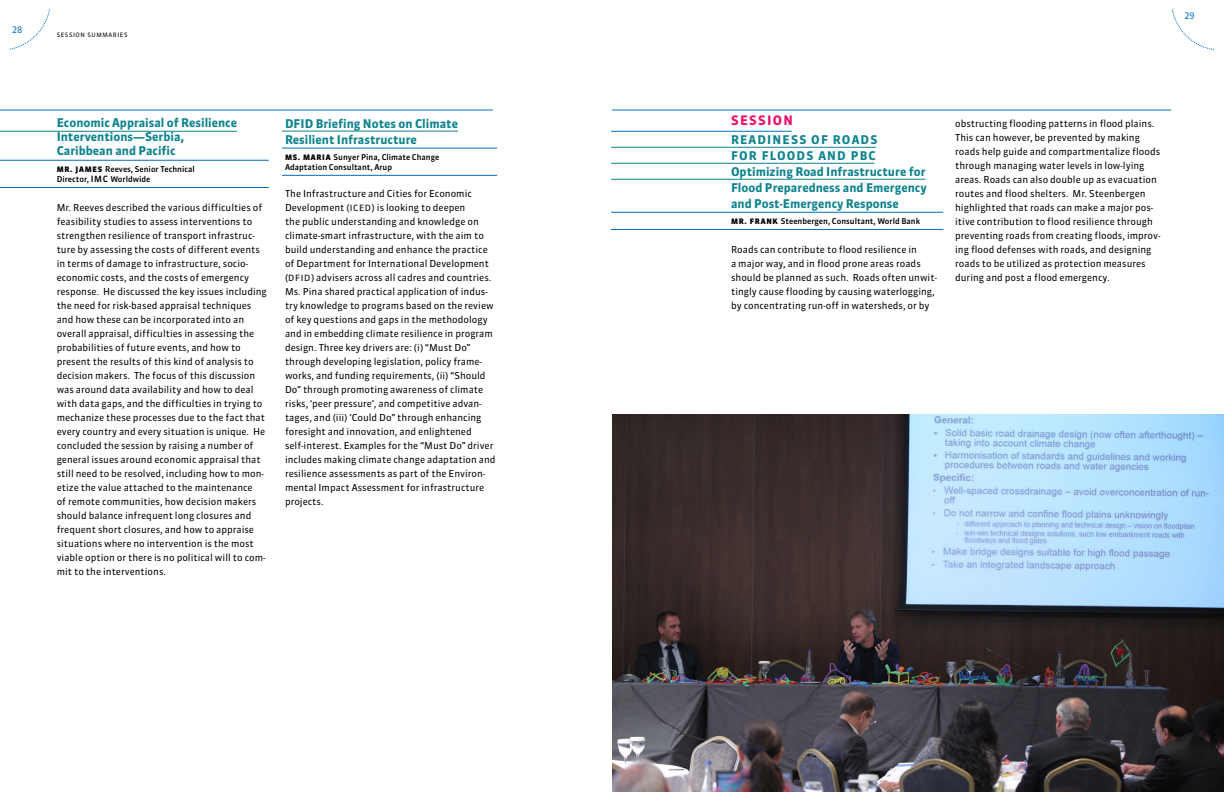
<style>
.page{position:relative;width:1224px;height:792px;background:#fff}
.page>*{position:absolute;margin:0;border:0;box-sizing:border-box;transform-origin:0 0}
.T1_grande_salto_SESS{font:700 13px "Sanuk LF";letter-spacing:.1em;color:#ed1066}
.T1_no_salto{font:700 12px/16px "Sanuk LF";color:#0f838e;text-align:justify}
.T1_grande_salto{font:700 12px/14px "Sanuk LF";color:#0f838e}
.T1_salto_columna{font:700 12px/16px "Sanuk LF";color:#0f838e}
.T1_no_salto-2{font:700 12px "Sanuk LF";letter-spacing:.1em;color:#0f838e}
.Body{font:9.6px/14px "Sanuk LF";color:#000}
.t1{font:9px "Sanuk LF";color:#0070c0}
.conferenc_doble_líne{font:500 8px/10px "Sanuk TF";color:#000}
.cabecita_par{font:6px "Sanuk LF";letter-spacing:.1em;color:#000}
.s1{font-weight:900;font-size:7.5px}
.s2{font-size:8.6px}
</style>
<div class="page">
<hr style="left:0;top:110px;width:493px;height:1px;background:#0070c0">
<hr style="left:612px;top:110px;width:559px;height:1px;background:#0070c0">
<svg style="left:9px;top:9px;width:41px;height:41px"></svg>
<svg style="left:1171px;top:9px;width:44px;height:41px"></svg>
<hr style="left:611px;top:131px;width:181px;height:1px;background:#0070c0">
<hr style="left:611px;top:147px;width:265px;height:1px;background:#0f838e">
<hr style="left:611px;top:163px;width:264px;height:1px;background:#0f838e">
<hr style="left:611px;top:179px;width:315px;height:1px;background:#0f838e">
<hr style="left:611px;top:212px;width:332px;height:1px;background:#0070c0">
<hr style="left:611px;top:229px;width:332px;height:1px;background:#0070c0">
<img style="left:612px;top:414px;width:612px;height:378px">
<hr style="left:165px;top:131px;width:293px;height:1px;background:#0f838e">
<hr style="left:165px;top:148px;width:332px;height:1px;background:#0070c0">
<hr style="left:165px;top:175px;width:332px;height:1px;background:#0070c0">
<div style="left:130px;top:113px;width:152px;height:161px;background:#fff"></div>
<hr style="left:0;top:131px;width:237px;height:1px;background:#0f838e">
<hr style="left:0;top:160px;width:269px;height:1px;background:#0070c0">
<hr style="left:0;top:187px;width:269px;height:1px;background:#0070c0">
<p class="t1" style="left:12px;top:24px;width:12px">28</p>
<p class="cabecita_par" style="left:57px;top:31px;width:72px">SESSION SUMMARIES</p>
<p class="T1_grande_salto" style="left:57px;top:116px;width:182px">Economic Appraisal of Resilience<br>Interventions—Serbia,<br>Caribbean and Pacific</p>
<p class="conferenc_doble_líne" style="left:57px;top:164px;width:140px"><span class="s1">MR. JAMES</span> Reeves, Senior Technical<br>Director, <span class="s2">IMC</span> Worldwide</p>
<p class="Body" style="left:57px;top:201px;width:212px">Mr. Reeves described the various difficulties of feasibility studies to assess interventions to strengthen resilience of transport infrastruc&shy;ture by assessing the costs of different events in terms of damage to infrastructure, socio&shy;economic costs, and the costs of emergency response. He discussed the key issues including the need for risk-based appraisal techniques and how these can be incorporated into an overall appraisal, difficulties in assessing the probabilities of future events, and how to present the results of this kind of analysis to decision makers. The focus of this discussion was around data availability and how to deal with data gaps, and the difficulties in trying to mechanize these processes due to the fact that every country and every situation is unique. He concluded the session by raising a number of general issues around economic appraisal that still need to be resolved, including how to mon&shy;etize the value attached to the maintenance<br>of remote communities, how decision makers should balance infrequent long closures and frequent short closures, and how to appraise situations where no intervention is the most viable option or there is no political will to com&shy;mit to the interventions.</p>
<p class="T1_salto_columna" style="left:285px;top:115px;width:175px">DFID Briefing Notes on Climate<br>Resilient Infrastructure</p>
<p class="conferenc_doble_líne" style="left:285px;top:152px;width:156px"><span class="s1">MS. MARIA</span> Sunyer Pina, Climate Change<br>Adaptation Consultant, Arup</p>
<p class="Body" style="left:285px;top:187px;width:212px">The Infrastructure and Cities for Economic Development (<span class="s2">ICED</span>) is looking to deepen<br>the public understanding and knowledge on climate-smart infrastructure, with the aim to build understanding and enhance the practice of Department for International Development (<span class="s2">DFID</span>) advisers across all cadres and countries.<br>Ms. Pina shared practical application of indus&shy;try knowledge to programs based on the review of key questions and gaps in the methodology and in embedding climate resilience in program design. Three key drivers are: (i) “Must Do” through developing legislation, policy frame&shy;works, and funding requirements, (ii) “Should Do” through promoting awareness of climate risks, ‘peer pressure’, and competitive advan&shy;tages, and (iii) ’Could Do” through enhancing foresight and innovation, and enlightened self-interest. Examples for the “Must Do” driver includes making climate change adaptation and resilience assessments as part of the Environ&shy;mental Impact Assessment for infrastructure projects.</p>
<p class="t1" style="left:1184px;top:10px;width:12px">29</p>
<p class="T1_grande_salto_SESS" style="left:731px;top:112px;width:64px">SESSION</p>
<p class="T1_no_salto-2" style="left:731px;top:132px;width:148px">READINESS OF ROADS</p>
<p class="T1_no_salto-2" style="left:731px;top:148px;width:146px">FOR FLOODS AND PBC</p>
<p class="T1_no_salto" style="left:731px;top:164px;width:197px">Optimizing Road Infrastructure for Flood Preparedness and Emergency and Post-Emergency Response</p>
<p class="conferenc_doble_líne" style="left:731px;top:216px;width:191px"><span class="s1">MR. FRANK</span> Steenbergen, Consultant, World Bank</p>
<p class="Body" style="left:731px;top:243px;width:208px">Roads can contribute to flood resilience in<br>a major way, and in flood prone areas roads should be planned as such. Roads often unwit&shy;tingly cause flooding by causing waterlogging, by concentrating run-off in watersheds, or by</p>
<p class="Body" style="left:955px;top:117px;width:207px">obstructing flooding patterns in flood plains.<br>This can however, be prevented by making roads help guide and compartmentalize floods through managing water levels in low-lying areas. Roads can also double up as evacuation routes and flood shelters. Mr. Steenbergen highlighted that roads can make a major pos&shy;itive contribution to flood resilience through preventing roads from creating floods, improv&shy;ing flood defenses with roads, and designing roads to be utilized as protection measures during and post a flood emergency.</p>
</div>
